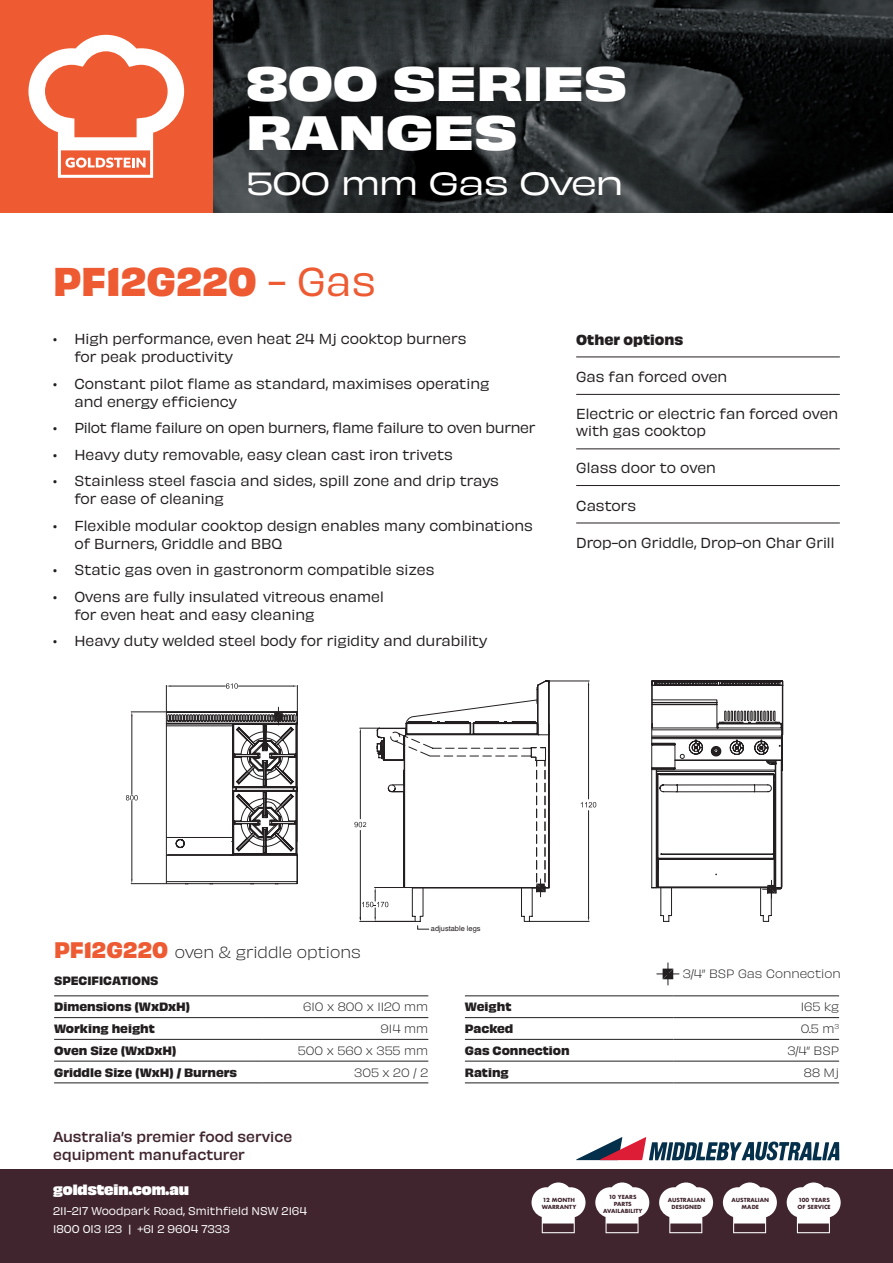
<style>
.page{position:relative;width:893px;height:1263px;background:#fff}
.page>*{position:absolute;margin:0;border:0;box-sizing:border-box;transform-origin:0 0}
.t1{font:700 expanded 45px/49.5px "Obviously";letter-spacing:-.01em;color:#fff}
.t2{font:700 37.5px "Obviously";color:#ee5b33}
.t3{font:expanded 30px "Obviously";letter-spacing:-.03em;color:#fff}
.t4{font:15px "Obviously Lght";color:#231f20}
.t5{font:13.5px/18px "Obviously";color:#231f20}
.t6{font:13.5px "Obviously";letter-spacing:-.02em;color:#231f20}
.t7{font:500 13.5px/18px "Obviously";color:#40252f}
.t8{font:13.5px "Obviously Blck";color:#fff}
.t9{font:700 13.5px "Obviously";color:#231f20}
.t10{font:700 11.25px "Obviously";color:#231f20}
.t11{font:11.25px "Obviously Lght";color:#231f20}
.t12{font:10.5px/18px "Obviously";color:#fff}
.t13{font:7.35px "Helvetica";color:#231f20}
.t14{font:700 5.4px/6.8px "Futura";color:#40252f;text-align:center}
.s1{font-weight:400}
.s2{font-family:"Obviously";font-weight:700;font-size:21px;color:#ee5b33}
</style>
<div class="page">
<div style="left:0;top:1169px;width:893px;height:94px;background:#40252f"></div>
<svg style="left:576px;top:1137px;width:263px;height:23px"></svg>
<svg style="left:659px;top:1182px;width:54px;height:51px"></svg>
<svg style="left:787px;top:1182px;width:54px;height:51px"></svg>
<svg style="left:723px;top:1182px;width:54px;height:51px"></svg>
<svg style="left:595px;top:1182px;width:54px;height:51px"></svg>
<hr style="left:0;top:213px;width:893px;height:1px;background:#808285">
<img style="left:213px;top:0;width:680px;height:213px">
<div style="left:0;top:0;width:213px;height:213px;background:#ee5b33"></div>
<svg style="left:28px;top:35px;width:156px;height:143px"></svg>
<hr style="left:465px;top:1017px;width:209px;height:1px;background:#231f20">
<hr style="left:674px;top:1017px;width:165px;height:1px;background:#231f20">
<hr style="left:465px;top:995px;width:209px;height:1px;background:#231f20">
<hr style="left:674px;top:995px;width:165px;height:1px;background:#231f20">
<hr style="left:465px;top:1039px;width:209px;height:1px;background:#231f20">
<hr style="left:674px;top:1039px;width:165px;height:1px;background:#231f20">
<hr style="left:465px;top:1061px;width:209px;height:1px;background:#231f20">
<hr style="left:674px;top:1061px;width:165px;height:1px;background:#231f20">
<hr style="left:465px;top:1082px;width:209px;height:1px;background:#231f20">
<hr style="left:674px;top:1082px;width:165px;height:1px;background:#231f20">
<hr style="left:54px;top:995px;width:209px;height:1px;background:#231f20">
<hr style="left:263px;top:995px;width:165px;height:1px;background:#231f20">
<hr style="left:54px;top:1017px;width:209px;height:1px;background:#231f20">
<hr style="left:263px;top:1017px;width:165px;height:1px;background:#231f20">
<hr style="left:54px;top:1039px;width:209px;height:1px;background:#231f20">
<hr style="left:263px;top:1039px;width:165px;height:1px;background:#231f20">
<hr style="left:54px;top:1061px;width:209px;height:1px;background:#231f20">
<hr style="left:263px;top:1061px;width:165px;height:1px;background:#231f20">
<hr style="left:54px;top:1082px;width:209px;height:1px;background:#231f20">
<hr style="left:263px;top:1082px;width:165px;height:1px;background:#231f20">
<svg style="left:657px;top:963px;width:22px;height:22px"></svg>
<hr style="left:576px;top:357px;width:264px;height:1px;background:#231f20">
<hr style="left:576px;top:394px;width:264px;height:1px;background:#231f20">
<hr style="left:576px;top:448px;width:264px;height:1px;background:#231f20">
<hr style="left:576px;top:485px;width:264px;height:1px;background:#231f20">
<hr style="left:576px;top:523px;width:264px;height:1px;background:#231f20">
<hr style="left:131px;top:712px;width:35px;height:1px;background:#231f20">
<hr style="left:131px;top:883px;width:35px;height:1px;background:#231f20">
<hr style="left:132px;top:716px;width:1px;height:78px;background:#231f20">
<hr style="left:132px;top:801px;width:1px;height:78px;background:#231f20">
<svg style="left:126px;top:795px;width:12px;height:6px"></svg>
<svg style="left:166px;top:683px;width:132px;height:202px"></svg>
<hr style="left:89px;top:678px;width:239px;height:1px;background:#231f20">
<hr style="left:879px;top:678px;width:1px;height:228px;background:#231f20">
<svg style="left:531px;top:1182px;width:54px;height:51px"></svg>
<hr style="left:640px;top:678px;width:168px;height:1px;background:#231f20">
<svg style="left:650px;top:678px;width:158px;height:244px"></svg>
<hr style="left:530px;top:921px;width:59px;height:1px;background:#231f20">
<hr style="left:549px;top:681px;width:40px;height:1px;background:#231f20">
<hr style="left:588px;top:810px;width:1px;height:107px;background:#231f20">
<hr style="left:588px;top:685px;width:1px;height:114px;background:#231f20">
<svg style="left:581px;top:802px;width:15px;height:5px"></svg>
<hr style="left:338px;top:678px;width:260px;height:1px;background:#231f20">
<hr style="left:892px;top:678px;width:1px;height:258px;background:#231f20">
<svg style="left:338px;top:678px;width:212px;height:251px"></svg>
<h1 class="t1" style="left:246px;top:54px;width:383px">800 SERIES<br>RANGES</h1>
<h3 class="t3" style="left:246px;top:160px;width:379px">500 mm Gas Oven</h3>
<h2 class="t2" style="left:53px;top:252px;width:324px">PF12G220 <span class="s1">- Gas</span></h2>
<p class="t5" style="left:74px;top:329px;width:394px;text-indent:-21px">• High performance, even heat 24 Mj cooktop burners for peak productivity</p>
<p class="t5" style="left:74px;top:373px;width:416px;text-indent:-21px">• Constant pilot flame as standard, maximises operating and energy efficiency</p>
<p class="t6" style="left:53px;top:417px;width:484px">• Pilot flame failure on open burners, flame failure to oven burner</p>
<p class="t5" style="left:53px;top:444px;width:401px">• Heavy duty removable, easy clean cast iron trivets</p>
<p class="t5" style="left:74px;top:471px;width:426px;text-indent:-21px">• Stainless steel fascia and sides, spill zone and drip trays for ease of cleaning</p>
<p class="t5" style="left:74px;top:515px;width:460px;text-indent:-21px">• Flexible modular cooktop design enables many combinations of Burners, Griddle and BBQ</p>
<p class="t5" style="left:53px;top:560px;width:383px">• Static gas oven in gastronorm compatible sizes</p>
<p class="t5" style="left:74px;top:586px;width:311px;text-indent:-21px">• Ovens are fully insulated vitreous enamel for even heat and easy cleaning</p>
<p class="t5" style="left:53px;top:631px;width:436px">• Heavy duty welded steel body for rigidity and durability</p>
<p class="t9" style="left:576px;top:329px;width:109px">Other options</p>
<p class="t5" style="left:576px;top:367px;width:153px">Gas fan forced oven</p>
<p class="t5" style="left:576px;top:405px;width:264px;line-height:16.2px">Electric or electric fan forced oven with gas cooktop</p>
<p class="t5" style="left:576px;top:458px;width:141px">Glass door to oven</p>
<p class="t5" style="left:576px;top:495px;width:62px">Castors</p>
<p class="t5" style="left:576px;top:533px;width:260px">Drop-on Griddle, Drop-on Char Grill</p>
<p class="t4" style="left:54px;top:941px;width:308px"><span class="s2">PF12G220</span> oven &amp; griddle options</p>
<p class="t10" style="left:54px;top:972px;width:106px">SPECIFICATIONS</p>
<p class="t13" style="left:431px;top:923px;width:51px">adjustable legs</p>
<p class="t11" style="left:683px;top:965px;width:159px">3/4” BSP Gas Connection</p>
<p class="t10" style="left:54px;top:998px;width:138px">Dimensions (WxDxH)</p>
<p class="t11" style="left:303px;top:998px;width:127px">610 x 800 x 1120 mm</p>
<p class="t10" style="left:54px;top:1020px;width:102px">Working height</p>
<p class="t11" style="left:381px;top:1020px;width:49px">914 mm</p>
<p class="t10" style="left:54px;top:1041px;width:124px">Oven Size (WxDxH)</p>
<p class="t11" style="left:298px;top:1042px;width:132px">500 x 560 x 355 mm</p>
<p class="t10" style="left:54px;top:1063px;width:185px">Griddle Size (WxH) / Burners</p>
<p class="t11" style="left:354px;top:1064px;width:76px">305 x 20 / 2</p>
<p class="t7" style="left:53px;top:1127px;width:241px">Australia’s premier food service equipment manufacturer</p>
<p class="t8" style="left:53px;top:1179px;width:137px">goldstein.com.au</p>
<p class="t12" style="left:53px;top:1201px;width:255px">211-217 Woodpark Road, Smithfield NSW 2164<br>1800 013 123 | +61 2 9604 7333</p>
<p class="t10" style="left:465px;top:998px;width:48px">Weight</p>
<p class="t11" style="left:801px;top:998px;width:40px">165 kg</p>
<p class="t10" style="left:465px;top:1020px;width:50px">Packed</p>
<p class="t11" style="left:801px;top:1020px;width:40px">0.5 m<sup>3</sup></p>
<p class="t10" style="left:465px;top:1041px;width:106px">Gas Connection</p>
<p class="t11" style="left:787px;top:1042px;width:53px">3/4” BSP</p>
<p class="t10" style="left:465px;top:1063px;width:45px">Rating</p>
<p class="t11" style="left:804px;top:1064px;width:37px">88 Mj</p>
<p class="t14" style="left:542px;top:1197px;width:36px;text-align:left">12 MONTH<br>WARRANTY</p>
<p class="t14" style="left:603px;top:1193px;width:41px">10 YEARS<br>PARTS<br>AVAILABILITY</p>
<p class="t14" style="left:668px;top:1197px;width:39px">AUSTRALIAN<br>DESIGNED</p>
<p class="t14" style="left:797px;top:1197px;width:35px;text-align:left">100 YEARS<br>OF SERVICE</p>
<p class="t14" style="left:731px;top:1197px;width:39px">AUSTRALIAN<br>MADE</p>
</div>
